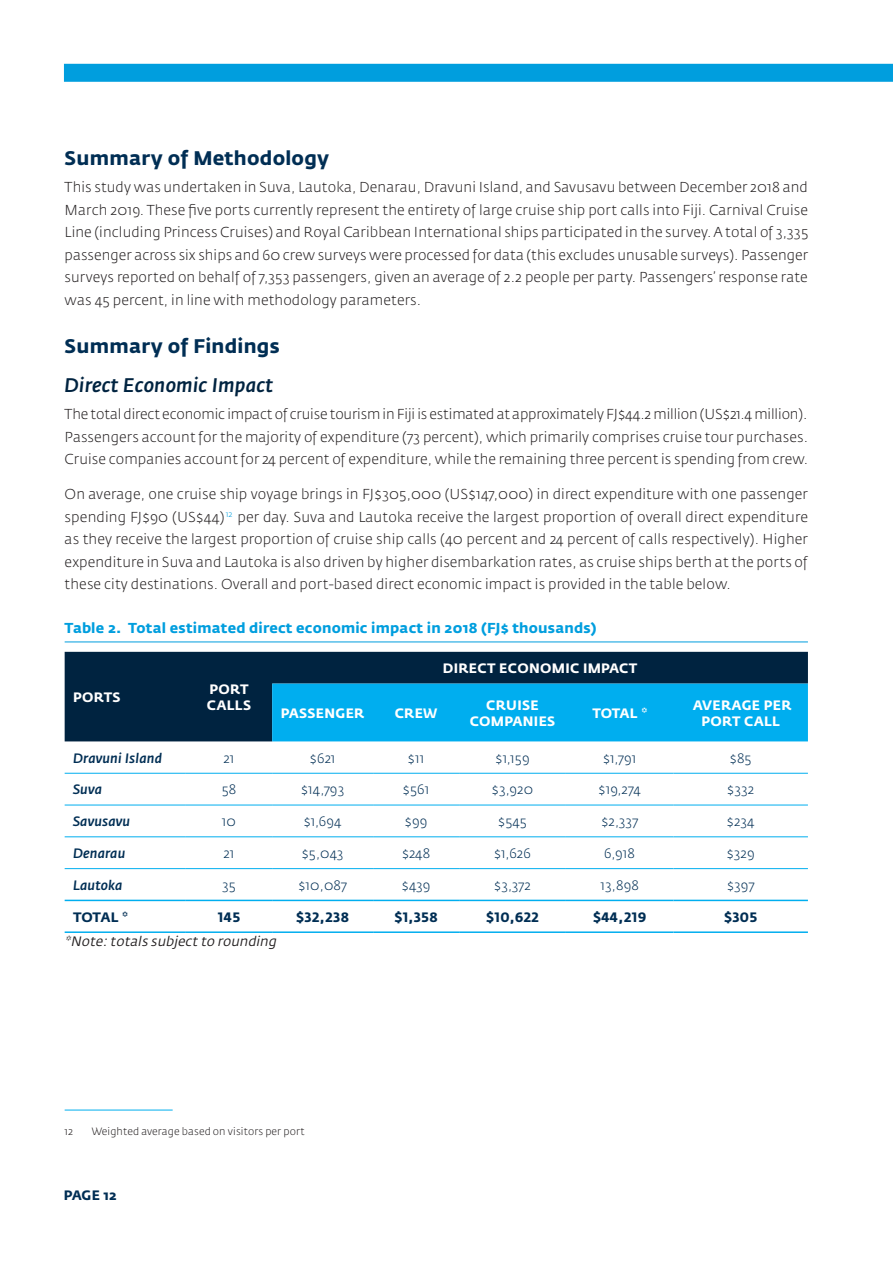
<style>
.page{position:relative;width:893px;height:1263px;background:#fff}
.page>*{position:absolute;margin:0;border:0;box-sizing:border-box;transform-origin:0 0}
.Heading_2{font:700 19.5px "Fedra Sans Std";letter-spacing:.01em;color:#002e54}
.Heading_3{font:italic 500 19.5px "Fedra Sans Std";letter-spacing:.01em;color:#002340}
.Body{font:300 14.25px/22.5px "Fedra Sans Std";letter-spacing:.01em;color:#231f20;text-align:justify}
.t1{font:700 14.25px "Fedra Sans Std";letter-spacing:.01em;color:#009ede}
.Table_Body_Style{font:300 13.5px "Fedra Sans Std";letter-spacing:.01em;color:#002e54}
.Table_Header{font:700 13.5px/16.2px "Fedra Sans Std";letter-spacing:.02em;color:#fff;text-align:center}
.Table_Total_Centre{font:700 13.5px "Fedra Sans Std";letter-spacing:.02em;color:#002e54}
.Table_left_column{font:italic 500 13.5px "Fedra Sans Std";letter-spacing:.01em;color:#002e54}
.Caption_text{font:italic 13.5px "Fedra Sans Std";color:#231f20}
.Table_Left_Total{font:700 13.5px "Fedra Sans Std";letter-spacing:-.02em;color:#002e54}
.Footnote_text{font:300 10.5px "Fedra Sans Std";letter-spacing:.01em;color:#231f20}
</style>
<div class="page">
<hr style="left:65px;top:641px;width:743px;height:1px;background:#009ede">
<div style="left:65px;top:652px;width:743px;height:89px;background:#002340"></div>
<div style="left:272px;top:684px;width:536px;height:57px;background:#00aeef"></div>
<hr style="left:65px;top:773px;width:121px;height:1px;background:#00aeef">
<hr style="left:186px;top:773px;width:86px;height:1px;background:#00aeef">
<hr style="left:272px;top:773px;width:101px;height:1px;background:#00aeef">
<hr style="left:373px;top:773px;width:86px;height:1px;background:#00aeef">
<hr style="left:459px;top:773px;width:107px;height:1px;background:#00aeef">
<hr style="left:566px;top:773px;width:107px;height:1px;background:#00aeef">
<hr style="left:673px;top:773px;width:135px;height:1px;background:#00aeef">
<hr style="left:65px;top:805px;width:121px;height:1px;background:#00aeef">
<hr style="left:186px;top:805px;width:86px;height:1px;background:#00aeef">
<hr style="left:272px;top:805px;width:101px;height:1px;background:#00aeef">
<hr style="left:373px;top:805px;width:86px;height:1px;background:#00aeef">
<hr style="left:459px;top:805px;width:107px;height:1px;background:#00aeef">
<hr style="left:566px;top:805px;width:107px;height:1px;background:#00aeef">
<hr style="left:673px;top:805px;width:135px;height:1px;background:#00aeef">
<hr style="left:65px;top:836px;width:121px;height:1px;background:#00aeef">
<hr style="left:186px;top:836px;width:86px;height:1px;background:#00aeef">
<hr style="left:272px;top:836px;width:101px;height:1px;background:#00aeef">
<hr style="left:373px;top:836px;width:86px;height:1px;background:#00aeef">
<hr style="left:459px;top:836px;width:107px;height:1px;background:#00aeef">
<hr style="left:566px;top:836px;width:107px;height:1px;background:#00aeef">
<hr style="left:673px;top:836px;width:135px;height:1px;background:#00aeef">
<hr style="left:65px;top:868px;width:121px;height:1px;background:#00aeef">
<hr style="left:186px;top:868px;width:86px;height:1px;background:#00aeef">
<hr style="left:272px;top:868px;width:101px;height:1px;background:#00aeef">
<hr style="left:373px;top:868px;width:86px;height:1px;background:#00aeef">
<hr style="left:459px;top:868px;width:107px;height:1px;background:#00aeef">
<hr style="left:566px;top:868px;width:107px;height:1px;background:#00aeef">
<hr style="left:673px;top:868px;width:135px;height:1px;background:#00aeef">
<hr style="left:186px;top:900px;width:86px;height:1px;background:#00aeef">
<hr style="left:272px;top:900px;width:101px;height:1px;background:#00aeef">
<hr style="left:373px;top:900px;width:86px;height:1px;background:#00aeef">
<hr style="left:459px;top:900px;width:107px;height:1px;background:#00aeef">
<hr style="left:566px;top:900px;width:107px;height:1px;background:#00aeef">
<hr style="left:673px;top:900px;width:135px;height:1px;background:#00aeef">
<hr style="left:186px;top:931px;width:86px;height:2px;background:#00aeef">
<hr style="left:272px;top:931px;width:101px;height:2px;background:#00aeef">
<hr style="left:373px;top:931px;width:86px;height:2px;background:#00aeef">
<hr style="left:459px;top:931px;width:107px;height:2px;background:#00aeef">
<hr style="left:566px;top:931px;width:107px;height:2px;background:#00aeef">
<hr style="left:673px;top:931px;width:135px;height:2px;background:#00aeef">
<hr style="left:65px;top:900px;width:121px;height:1px;background:#00aeef">
<hr style="left:65px;top:931px;width:121px;height:2px;background:#00aeef">
<hr style="left:65px;top:1110px;width:108px;height:1px;background:#00aeef">
<div style="left:64px;top:64px;width:829px;height:18px;background:#009ede"></div>
<p class="Heading_2" style="left:65px;top:146px;width:266px">Summary of Methodology</p>
<p class="Body" style="left:65px;top:176px;width:745px">This study was undertaken in Suva, Lautoka, Denarau, Dravuni Island, and Savusavu between December 2018 and March 2019. These five ports currently represent the entirety of large cruise ship port calls into Fiji. Carnival Cruise Line (including Princess Cruises) and Royal Caribbean International ships participated in the survey. A total of 3,335 passenger across six ships and 60 crew surveys were processed for data (this excludes unusable surveys). Passenger surveys reported on behalf of 7,353 passengers, given an average of 2.2 people per party. Passengers’ response rate was 45 percent, in line with methodology parameters.</p>
<p class="Heading_2" style="left:65px;top:334px;width:217px">Summary of Findings</p>
<p class="Heading_3" style="left:65px;top:373px;width:210px">Direct Economic Impact</p>
<p class="Body" style="left:65px;top:403px;width:745px">The total direct economic impact of cruise tourism in Fiji is estimated at approximately FJ$44.2 million (US$21.4 million).<br>Passengers account for the majority of expenditure (73 percent), which primarily comprises cruise tour purchases.<br>Cruise companies account for 24 percent of expenditure, while the remaining three percent is spending from crew.</p>
<p class="Body" style="left:65px;top:483px;width:745px">On average, one cruise ship voyage brings in FJ$305,000 (US$147,000) in direct expenditure with one passenger spending FJ$90 (US$44)<sup>12</sup> per day. Suva and Lautoka receive the largest proportion of overall direct expenditure as they receive the largest proportion of cruise ship calls (40 percent and 24 percent of calls respectively). Higher expenditure in Suva and Lautoka is also driven by higher disembarkation rates, as cruise ships berth at the ports of these city destinations. Overall and port-based direct economic impact is provided in the table below.</p>
<p class="t1" style="left:65px;top:619px;width:533px">Table 2. Total estimated direct economic impact in 2018 (FJ$ thousands)</p>
<p class="Table_Header" style="left:73px;top:689px;width:49px">PORTS</p>
<p class="Table_Header" style="left:207px;top:681px;width:46px;text-align:left">PORT<br>CALLS</p>
<p class="Table_Header" style="left:443px;top:660px;width:196px">DIRECT ECONOMIC IMPACT</p>
<p class="Table_Header" style="left:281px;top:705px;width:85px">PASSENGER</p>
<p class="Table_Header" style="left:395px;top:705px;width:44px">CREW</p>
<p class="Table_Header" style="left:470px;top:697px;width:87px">CRUISE<br>COMPANIES</p>
<p class="Table_Header" style="left:592px;top:705px;width:56px">TOTAL *</p>
<p class="Table_Header" style="left:693px;top:697px;width:100px">AVERAGE PER<br>PORT CALL</p>
<p class="Table_left_column" style="left:73px;top:749px;width:90px">Dravuni Island</p>
<p class="Table_Body_Style" style="left:224px;top:749px;width:12px">21</p>
<p class="Table_Body_Style" style="left:310px;top:749px;width:27px">$621</p>
<p class="Table_Body_Style" style="left:408px;top:749px;width:18px">$11</p>
<p class="Table_Body_Style" style="left:495px;top:749px;width:36px">$1,159</p>
<p class="Table_Body_Style" style="left:603px;top:749px;width:35px">$1,791</p>
<p class="Table_Body_Style" style="left:730px;top:749px;width:23px">$85</p>
<p class="Table_left_column" style="left:73px;top:781px;width:30px">Suva</p>
<p class="Table_Body_Style" style="left:222px;top:781px;width:16px">58</p>
<p class="Table_Body_Style" style="left:301px;top:781px;width:45px">$14,793</p>
<p class="Table_Body_Style" style="left:403px;top:781px;width:28px">$561</p>
<p class="Table_Body_Style" style="left:492px;top:781px;width:43px">$3,920</p>
<p class="Table_Body_Style" style="left:598px;top:781px;width:44px">$19,274</p>
<p class="Table_Body_Style" style="left:727px;top:781px;width:29px">$332</p>
<p class="Table_left_column" style="left:73px;top:813px;width:58px">Savusavu</p>
<p class="Table_Body_Style" style="left:222px;top:813px;width:16px">10</p>
<p class="Table_Body_Style" style="left:304px;top:813px;width:39px">$1,694</p>
<p class="Table_Body_Style" style="left:405px;top:813px;width:24px">$99</p>
<p class="Table_Body_Style" style="left:498px;top:813px;width:30px">$545</p>
<p class="Table_Body_Style" style="left:601px;top:813px;width:38px">$2,337</p>
<p class="Table_Body_Style" style="left:727px;top:813px;width:29px">$234</p>
<p class="Table_left_column" style="left:73px;top:845px;width:54px">Denarau</p>
<p class="Table_Body_Style" style="left:224px;top:845px;width:12px">21</p>
<p class="Table_Body_Style" style="left:302px;top:845px;width:43px">$5,043</p>
<p class="Table_Body_Style" style="left:402px;top:845px;width:30px">$248</p>
<p class="Table_Body_Style" style="left:494px;top:845px;width:38px">$1,626</p>
<p class="Table_Body_Style" style="left:604px;top:845px;width:32px">6,918</p>
<p class="Table_Body_Style" style="left:727px;top:845px;width:29px">$329</p>
<p class="Table_left_column" style="left:73px;top:877px;width:51px">Lautoka</p>
<p class="Table_Body_Style" style="left:222px;top:877px;width:15px">35</p>
<p class="Table_Body_Style" style="left:298px;top:877px;width:50px">$10,087</p>
<p class="Table_Body_Style" style="left:402px;top:877px;width:30px">$439</p>
<p class="Table_Body_Style" style="left:494px;top:877px;width:38px">$3,372</p>
<p class="Table_Body_Style" style="left:600px;top:877px;width:40px">13,898</p>
<p class="Table_Body_Style" style="left:727px;top:877px;width:29px">$397</p>
<p class="Table_Left_Total" style="left:73px;top:908px;width:56px">TOTAL *</p>
<p class="Table_Total_Centre" style="left:218px;top:908px;width:24px">145</p>
<p class="Table_Total_Centre" style="left:296px;top:908px;width:54px">$32,238</p>
<p class="Table_Total_Centre" style="left:395px;top:908px;width:45px">$1,358</p>
<p class="Table_Total_Centre" style="left:486px;top:908px;width:55px">$10,622</p>
<p class="Table_Total_Centre" style="left:593px;top:908px;width:55px">$44,219</p>
<p class="Table_Total_Centre" style="left:724px;top:908px;width:35px">$305</p>
<p class="Caption_text" style="left:65px;top:933px;width:216px">*Note:totals subjectto rounding</p>
<p class="Footnote_text" style="left:65px;top:1125px;width:10px">12</p>
<p class="Footnote_text" style="left:92px;top:1125px;width:214px">Weighted average based on visitors per port</p>
<p class="Table_Total_Centre" style="left:64px;top:1187px;width:54px">PAGE 12</p>
</div>
